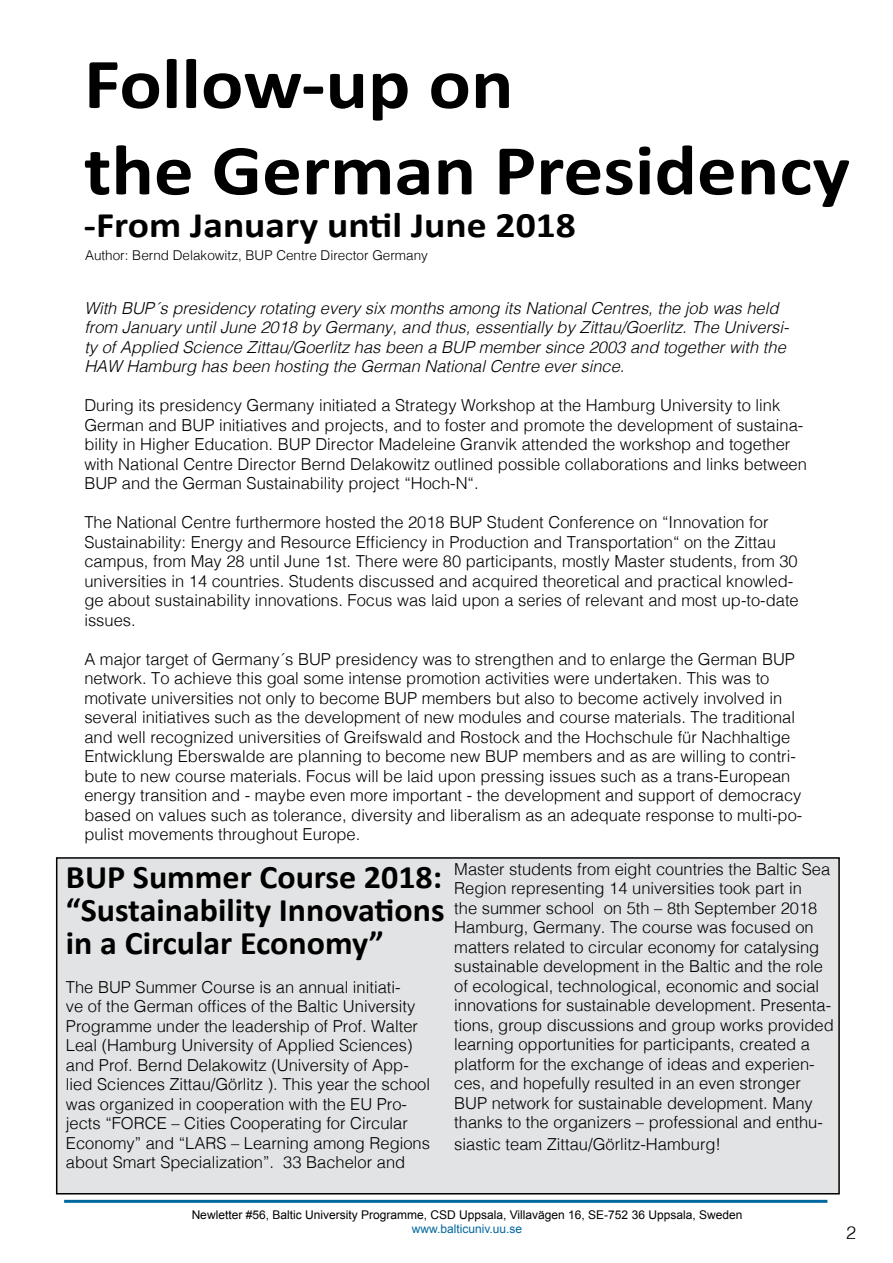
<style>
.page{position:relative;width:893px;height:1263px;background:#fff}
.page>*{position:absolute;margin:0;border:0;box-sizing:border-box;transform-origin:0 0}
.t1{font:700 72px/86.4px "Calibri";color:#000;scale:1.1 1}
.t2{font:700 36px "Calibri";color:#000;scale:1.1 1}
.t3{font:700 33px/33px "Calibri";color:#000;text-align:justify}
.t4{font:300 18px "Helvetica";color:#000}
.t5{font:300 16.5px/19.5px "Helvetica";color:#000}
.t6{font:italic 300 16.5px/19.5px "Helvetica";color:#000}
.t7{font:300 13.5px "Helvetica";color:#000}
.t8{font:12px "Arial";color:#000}
.t9{font:12px "Arial";color:#00679f}
</style>
<div class="page">
<hr style="left:64px;top:1200px;width:763px;height:3px;background:#00679f">
<div style="left:57px;top:858px;width:782px;height:336px;background:#e2e3e4"></div>
<div style="left:56px;top:857px;width:784px;height:337px;border:2px solid #000"></div>
<h1 class="t1" style="left:84px;top:41px;width:698px">Follow-up on<br>the German Presidency</h1>
<h2 class="t2" style="left:84px;top:202px;width:449px">-From January until June 2018</h2>
<p class="t7" style="left:85px;top:244px;width:344px">Author: Bernd Delakowitz, BUP Centre Director Germany</p>
<p class="t6" style="left:84px;top:297px;width:706px">With BUP´s presidency rotating every six months among its National Centres, the job was held from January until June 2018 by Germany, and thus, essentially by Zittau/Goerlitz. The Universi&shy;ty of Applied Science Zittau/Goerlitz has been a BUP member since 2003 and together with the HAW Hamburg has been hosting the German National Centre ever since.</p>
<p class="t5" style="left:84px;top:394px;width:724px">During its presidency Germany initiated a Strategy Workshop at the Hamburg University to link German and BUP initiatives and projects, and to foster and promote the development of sustaina&shy;bility in Higher Education. BUP Director Madeleine Granvik attended the workshop and together with National Centre Director Bernd Delakowitz outlined possible collaborations and links between BUP and the German Sustainability project “Hoch-N“.</p>
<p class="t5" style="left:84px;top:511px;width:716px">The National Centre furthermore hosted the 2018 BUP Student Conference on “Innovation for Sustainability: Energy and Resource Efficiency in Production and Transportation“ on the Zittau campus, from May 28 until June 1st. There were 80 participants, mostly Master students, from 30 universities in 14 countries. Students discussed and acquired theoretical and practical knowled&shy;ge about sustainability innovations. Focus was laid upon a series of relevant and most up-to-date issues.</p>
<p class="t5" style="left:84px;top:648px;width:719px">A major target of Germany´s BUP presidency was to strengthen and to enlarge the German BUP network. To achieve this goal some intense promotion activities were undertaken. This was to motivate universities not only to become BUP members but also to become actively involved in several initiatives such as the development of new modules and course materials. The traditional and well recognized universities of Greifswald and Rostock and the Hochschule für Nachhaltige Entwicklung Eberswalde are planning to become new BUP members and as are willing to contri&shy;bute to new course materials. Focus will be laid upon pressing issues such as a trans-European energy transition and - maybe even more important - the development and support of democracy based on values such as tolerance, diversity and liberalism as an adequate response to multi-po&shy;pulist movements throughout Europe.</p>
<h3 class="t3" style="left:66px;top:860px;width:380px">BUP Summer Course 2018: “Sustainability Innovations in a Circular Economy”</h3>
<p class="t5" style="left:66px;top:976px;width:366px">The BUP Summer Course is an annual initiati-<br>ve of the German offices of the Baltic University Programme under the leadership of Prof. Walter Leal (Hamburg University of Applied Sciences) and Prof. Bernd Delakowitz (University of App&shy;lied Sciences Zittau/Görlitz ). This year the school was organized in cooperation with the EU Pro&shy;jects “FORCE – Cities Cooperating for Circular Economy” and “LARS – Learning among Regions about Smart Specialization”. 33 Bachelor and</p>
<p class="t5" style="left:454px;top:858px;width:381px">Master students from eight countries the Baltic Sea Region representing 14 universities took part in<br>the summer school on 5th – 8th September 2018<br>Hamburg, Germany. The course was focused on matters related to circular economy for catalysing sustainable development in the Baltic and the role of ecological, technological, economic and social innovations for sustainable development. Presenta&shy;tions, group discussions and group works provided learning opportunities for participants, created a platform for the exchange of ideas and experien&shy;ces, and hopefully resulted in an even stronger BUP network for sustainable development. Many thanks to the organizers – professional and enthu-</p>
<p class="t5" style="left:454px;top:1133px;width:268px">siastic team Zittau/Görlitz-Hamburg!</p>
<p class="t8" style="left:192px;top:1206px;width:552px">Newletter #56, Baltic University Programme, CSD Uppsala, Villavägen 16, SE-752 36 Uppsala, Sweden</p>
<p class="t9" style="left:412px;top:1221px;width:112px">www.balticuniv.uu.se</p>
<p class="t4" style="left:846px;top:1217px;width:12px">2</p>
</div>
